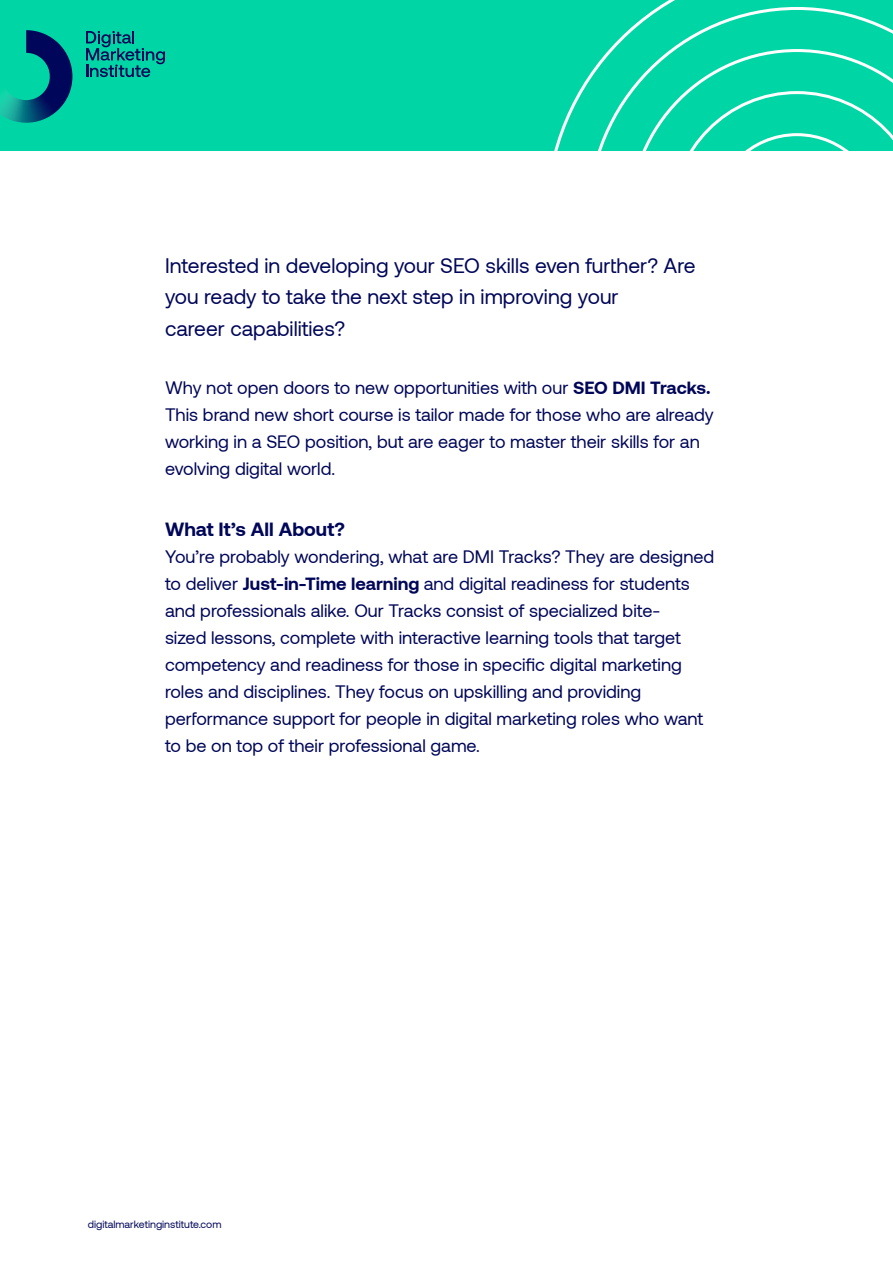
<style>
.page{position:relative;width:893px;height:1263px;background:#fff}
.page>*{position:absolute;margin:0;border:0;box-sizing:border-box;transform-origin:0 0}
.t1{font:21px/31.5px "Aeonik";color:#000658}
.t2{font:700 19.5px "Aeonik";color:#000658}
.t3{font:18px/27px "Aeonik";color:#000658}
.t4{font:10.5px "Aeonik";color:#000658}
.s1{font-weight:700}
</style>
<div class="page">
<div style="left:0;top:0;width:893px;height:150px;background:#00d6a5"></div>
<svg style="left:544px;top:0;width:349px;height:151px"></svg>
<svg style="left:0;top:30px;width:72px;height:93px"></svg>
<svg style="left:86px;top:31px;width:79px;height:46px"></svg>
<p class="t1" style="left:165px;top:250px;width:532px">Interested in developing your SEO skills even further? Are you ready to take the next step in improving your<br>career capabilities?</p>
<p class="t3" style="left:165px;top:375px;width:550px">Why not open doors to new opportunities with our <span class="s1">SEO DMI Tracks.<br></span>This brand new short course is tailor made for those who are already working in a SEO position, but are eager to master their skills for an evolving digital world.</p>
<p class="t2" style="left:165px;top:518px;width:181px">What It’s All About?</p>
<p class="t3" style="left:165px;top:543px;width:551px">You’re probably wondering, what are DMI Tracks? They are designed to deliver <span class="s1">Just-in-Time learning</span> and digital readiness for students and professionals alike. Our Tracks consist of specialized bite-<br>sized lessons, complete with interactive learning tools that target competency and readiness for those in specific digital marketing roles and disciplines. They focus on upskilling and providing performance support for people in digital marketing roles who want to be on top of their professional game.</p>
<p class="t4" style="left:88px;top:1219px;width:135px">digitalmarketinginstitute.com</p>
</div>
